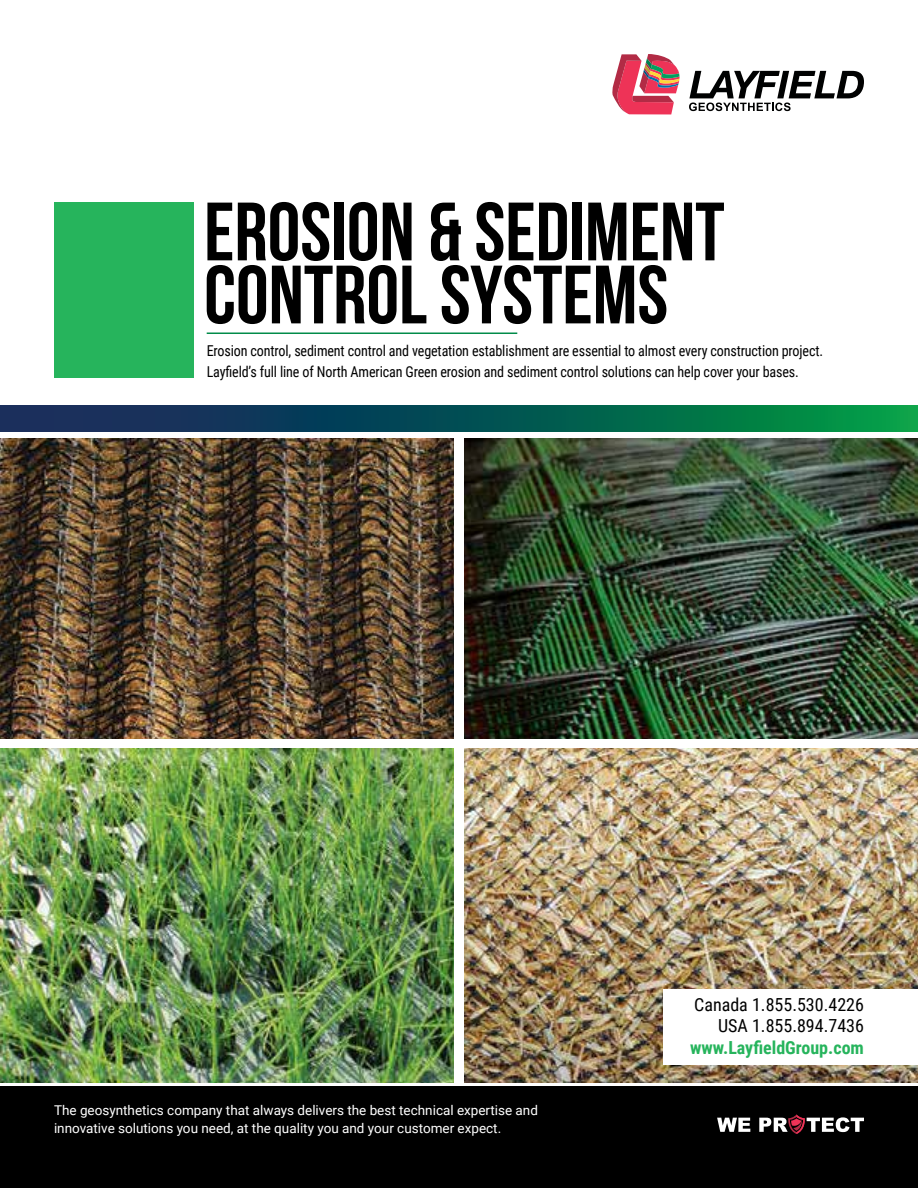
<style>
.page{position:relative;width:918px;height:1188px;background:#fff}
.page>*{position:absolute;margin:0;border:0;box-sizing:border-box;transform-origin:0 0}
.t1{font:700 82.5px/63px "Bebas Neue";color:#000}
.t2{font:18px/21.6px "Roboto Condensed";color:#000;text-align:right}
.t3{font:700 18px "Roboto Condensed";color:#26b45c}
.t4{font:15px/21px "Roboto Condensed";letter-spacing:-.01em;color:#000;scale:.94 1}
.t5{font:13.5px/18px "Roboto";color:#fff}
</style>
<div class="page">
<img style="left:464px;top:748px;width:454px;height:334px">
<div style="left:54px;top:202px;width:140px;height:176px;background:#26b45c"></div>
<hr style="left:207px;top:333px;width:310px;height:1px;background:#018b49">
<svg style="left:612px;top:54px;width:68px;height:60px"></svg>
<svg style="left:689px;top:71px;width:175px;height:40px"></svg>
<div style="left:0;top:1087px;width:918px;height:101px;background:#000"></div>
<svg style="left:717px;top:1118px;width:33px;height:14px"></svg>
<div style="left:663px;top:989px;width:255px;height:76px;background:#fff"></div>
<svg style="left:759px;top:1114px;width:105px;height:20px"></svg>
<img style="left:0;top:438px;width:454px;height:301px">
<img style="left:464px;top:438px;width:454px;height:301px">
<img style="left:0;top:748px;width:454px;height:334px">
<svg style="left:0;top:405px;width:918px;height:27px"></svg>
<h1 class="t1" style="left:204px;top:199px;width:522px">EROSION &amp; SEDIMENT<br>CONTROL SYSTEMS</h1>
<p class="t4" style="left:207px;top:339px;width:657px">Erosion control, sediment control and vegetation establishment are essential to almost every construction project.<br>Layfield’s full line of North American Green erosion and sediment control solutions can help cover your bases.</p>
<p class="t5" style="left:54px;top:1100px;width:486px">The geosynthetics company that always delivers the best technical expertise and innovative solutions you need, at the quality you and your customer expect.</p>
<p class="t2" style="left:694px;top:993px;width:171px">Canada 1.855.530.4226<br>USA 1.855.894.7436</p>
<p class="t3" style="left:690px;top:1035px;width:175px">www.LayfieldGroup.com</p>
</div>
